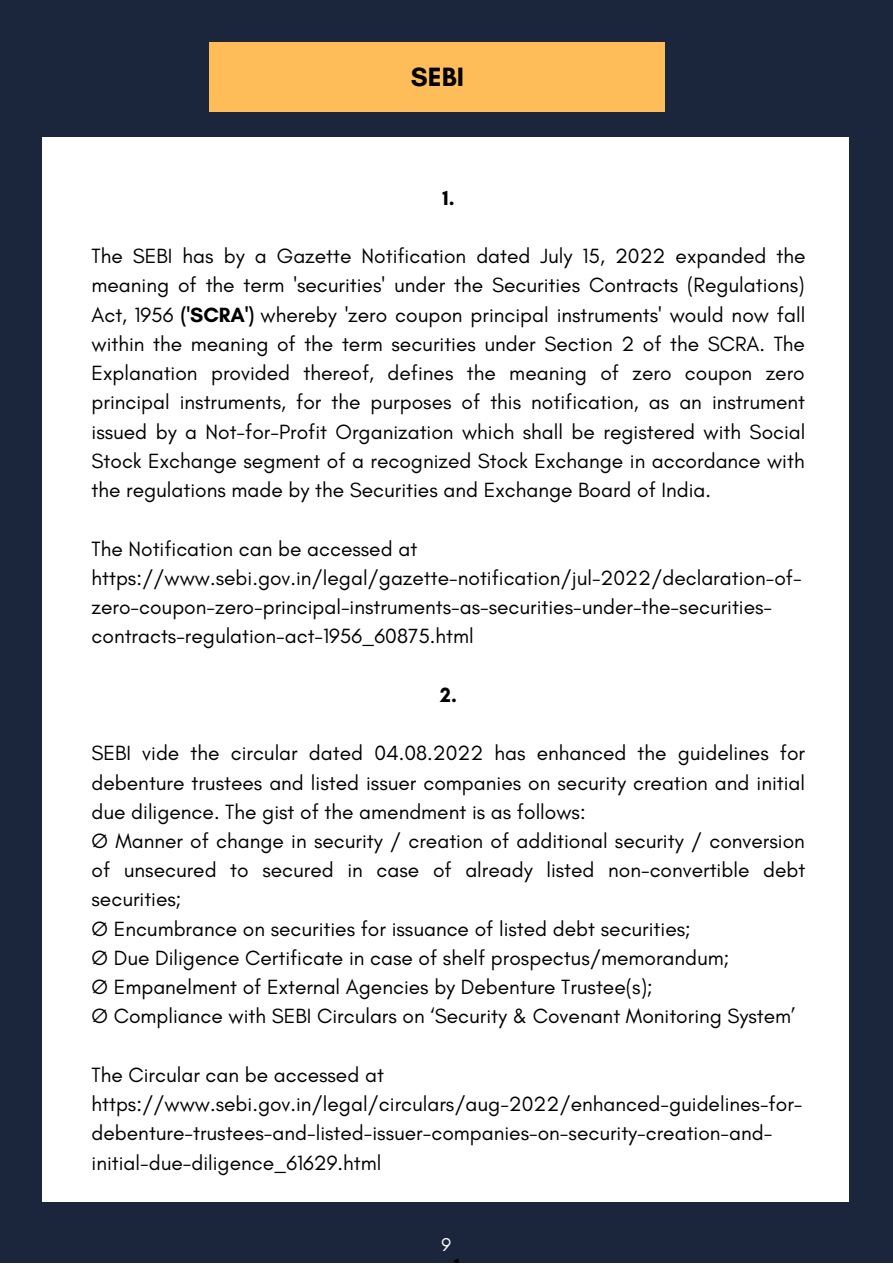
<style>
.page{position:relative;width:893px;height:1264px;background:#fff}
.page>*{position:absolute;margin:0;border:0;box-sizing:border-box;transform-origin:0 0}
.t1{font:700 27px "Glacial Indifference";color:#000}
.t2{font:21px/29.2px "Glacial Indifference";color:#000}
.t3{font:700 21px "Glacial Indifference";color:#000}
.t4{font:18.9px "Glacial Indifference";color:#fff}
.s1{font-weight:700}
</style>
<div class="page">
<div style="left:0;top:0;width:892px;height:1262px;background:#1b253c"></div>
<div style="left:43px;top:137px;width:805px;height:1064px;background:#fff"></div>
<div style="left:210px;top:42px;width:455px;height:70px;background:#ffbd59"></div>
<p class="t1" style="left:411px;top:61px;width:55px">SEBI</p>
<p class="t3" style="left:442px;top:185px;width:14px">1.</p>
<p class="t2" style="left:91px;top:241px;width:715px;text-align:justify">The SEBI has by a Gazette Notification dated July 15, 2022 expanded the meaning of the term 'securities' under the Securities Contracts (Regulations)<br>Act, 1956 <span class="s1">('SCRA')</span> whereby 'zero coupon principal instruments' would now fall within the meaning of the term securities under Section 2 of the SCRA. The Explanation provided thereof, defines the meaning of zero coupon zero principal instruments, for the purposes of this notification, as an instrument issued by a Not-for-Profit Organization which shall be registered with Social Stock Exchange segment of a recognized Stock Exchange in accordance with the regulations made by the Securities and Exchange Board of India.</p>
<p class="t2" style="left:91px;top:533px;width:711px">The Notification can be accessed at https://www.sebi.gov.in/legal/gazette-notification/jul-2022/declaration-of&shy;zero-coupon-zero-principal-instruments-as-securities-under-the-securities&shy;contracts-regulation-act-1956_60875.html</p>
<p class="t3" style="left:440px;top:681px;width:18px">2.</p>
<p class="t2" style="left:91px;top:738px;width:715px">SEBI vide the circular dated 04.08.2022 has enhanced the guidelines for debenture trustees and listed issuer companies on security creation and initial due diligence. The gist of the amendment is as follows:<br>Ø Manner of change in security / creation of additional security / conversion of unsecured to secured in case of already listed non-convertible debt securities;<br>Ø Encumbrance on securities for issuance of listed debt securities;<br>Ø Due Diligence Certificate in case of shelf prospectus/memorandum;<br>Ø Empanelment of External Agencies by Debenture Trustee(s);<br>Ø Compliance with SEBI Circulars on ‘Security &amp; Covenant Monitoring System’</p>
<p class="t2" style="left:91px;top:1059px;width:712px">The Circular can be accessed at https://www.sebi.gov.in/legal/circulars/aug-2022/enhanced-guidelines-for&shy;debenture-trustees-and-listed-issuer-companies-on-security-creation-and&shy;initial-due-diligence_61629.html</p>
<p class="t4" style="left:441px;top:1232px;width:11px">9</p>
</div>
